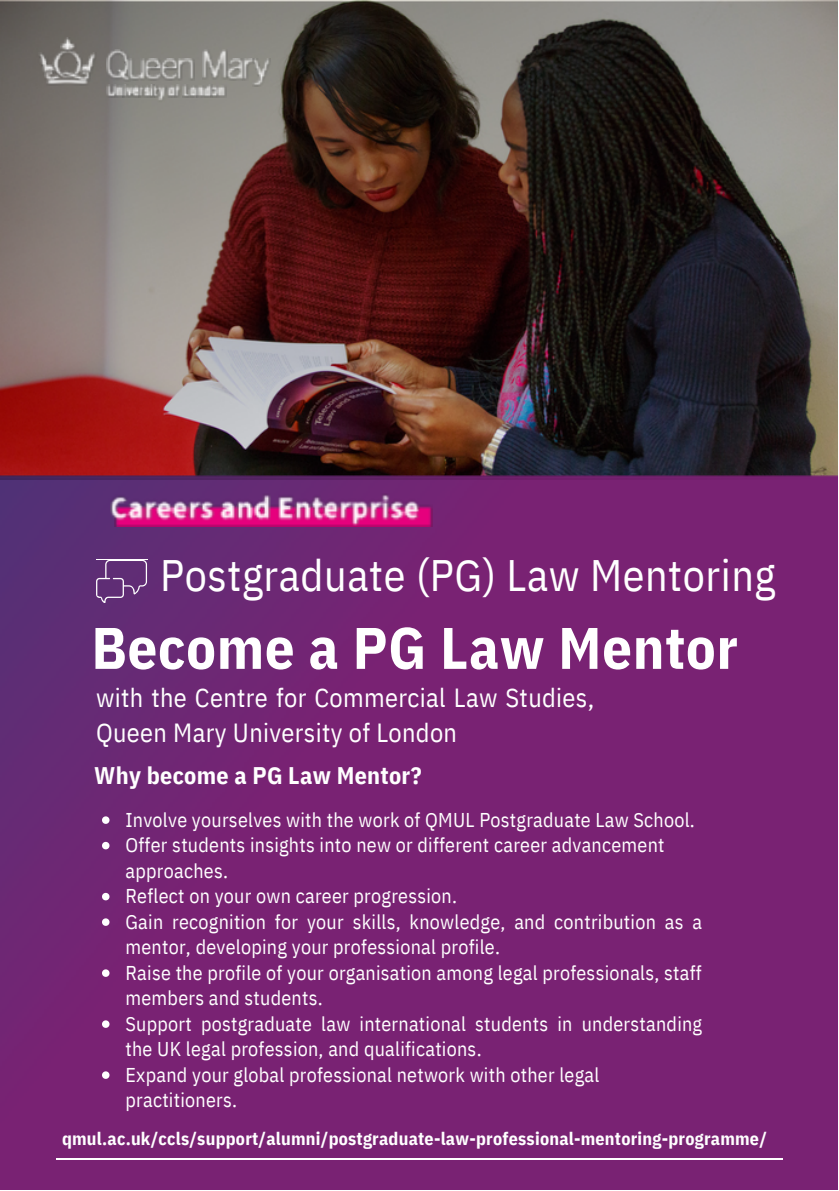
<style>
.page{position:relative;width:839px;height:1191px;background:#fff}
.page>*{position:absolute;margin:0;border:0;box-sizing:border-box;transform-origin:0 0}
.t1{font:700 58.6px "IBM Plex Sans Cond";letter-spacing:.015em;color:#fff}
.t2{font:44px "IBM Plex Sans Cond";letter-spacing:.015em;color:#fff}
.t3{font:26.2px/34.4px "IBM Plex Sans Cond";letter-spacing:.015em;color:#fff}
.t4{font:700 24px "IBM Plex Sans Cond";letter-spacing:.015em;color:#fff}
.t5{font:20px/25.6px "IBM Plex Sans Cond";letter-spacing:.015em;color:#fff}
.t6{font:700 18px "IBM Plex Sans Cond";letter-spacing:.015em;color:#fff}
</style>
<div class="page">
<img style="left:0;top:480px;width:837px;height:710px">
<hr style="left:57px;top:1159px;width:726px;height:1px;background:#fff">
<svg style="left:96px;top:560px;width:51px;height:43px;background:#714484"></svg>
<img style="left:114px;top:504px;width:318px;height:22px">
<img style="left:110px;top:494px;width:310px;height:31px">
<img style="left:0;top:0;width:837px;height:480px">
<img style="left:106px;top:50px;width:24px;height:31px">
<img style="left:128px;top:58px;width:16px;height:23px">
<img style="left:144px;top:58px;width:16px;height:23px">
<img style="left:160px;top:58px;width:16px;height:23px">
<img style="left:176px;top:58px;width:18px;height:23px">
<img style="left:202px;top:50px;width:26px;height:30px">
<img style="left:226px;top:58px;width:16px;height:23px">
<img style="left:242px;top:58px;width:10px;height:23px">
<img style="left:252px;top:58px;width:18px;height:29px">
<img style="left:106px;top:84px;width:12px;height:14px">
<img style="left:122px;top:84px;width:6px;height:2px">
<svg style="left:114px;top:86px;width:34px;height:12px"></svg>
<img style="left:148px;top:84px;width:4px;height:14px">
<img style="left:152px;top:84px;width:7px;height:14px">
<img style="left:156px;top:86px;width:10px;height:16px">
<svg style="left:166px;top:86px;width:8px;height:12px"></svg>
<img style="left:174px;top:84px;width:18px;height:14px">
<img style="left:202px;top:84px;width:11px;height:2px">
<svg style="left:188px;top:86px;width:38px;height:12px"></svg>
<img style="left:52px;top:50px;width:30px;height:20px">
<img style="left:38px;top:52px;width:18px;height:23px">
<img style="left:78px;top:52px;width:18px;height:23px">
<img style="left:44px;top:70px;width:16px;height:12px">
<img style="left:46px;top:78px;width:44px;height:8px">
<img style="left:60px;top:38px;width:16px;height:13px">
<img style="left:60px;top:70px;width:30px;height:12px">
<svg style="left:102px;top:816px;width:7px;height:8px"></svg>
<svg style="left:102px;top:842px;width:7px;height:7px"></svg>
<svg style="left:102px;top:893px;width:7px;height:7px"></svg>
<svg style="left:102px;top:918px;width:7px;height:8px"></svg>
<svg style="left:102px;top:969px;width:7px;height:8px"></svg>
<svg style="left:102px;top:1020px;width:7px;height:8px"></svg>
<svg style="left:102px;top:1071px;width:7px;height:8px"></svg>
<p class="t2" style="left:160px;top:546px;width:617px">Postgraduate (PG) Law Mentoring</p>
<p class="t1" style="left:91px;top:609px;width:648px">Become a PG Law Mentor</p>
<p class="t3" style="left:96px;top:680px;width:499px">with the Centre for Commercial Law Studies,<br>Queen Mary University of London</p>
<p class="t4" style="left:94px;top:759px;width:329px">Why become a PG Law Mentor?</p>
<p class="t5" style="left:125px;top:807px;width:571px">Involve yourselves with the work of QMUL Postgraduate Law School.</p>
<p class="t5" style="left:125px;top:832px;width:540px">Offer students insights into new or different career advancement approaches.</p>
<p class="t5" style="left:125px;top:883px;width:333px">Reflect on your own career progression.</p>
<p class="t5" style="left:125px;top:909px;width:578px">Gain recognition for your skills, knowledge, and contribution as a mentor, developing your professional profile.</p>
<p class="t5" style="left:125px;top:960px;width:577px">Raise the profile of your organisation among legal professionals, staff members and students.</p>
<p class="t5" style="left:125px;top:1011px;width:578px">Support postgraduate law international students in understanding the UK legal profession, and qualifications.</p>
<p class="t5" style="left:125px;top:1062px;width:475px">Expand your global professional network with other legal practitioners.</p>
<p class="t6" style="left:62px;top:1126px;width:706px">qmul.ac.uk/ccls/support/alumni/postgraduate-law-professional-mentoring-programme/</p>
</div>
